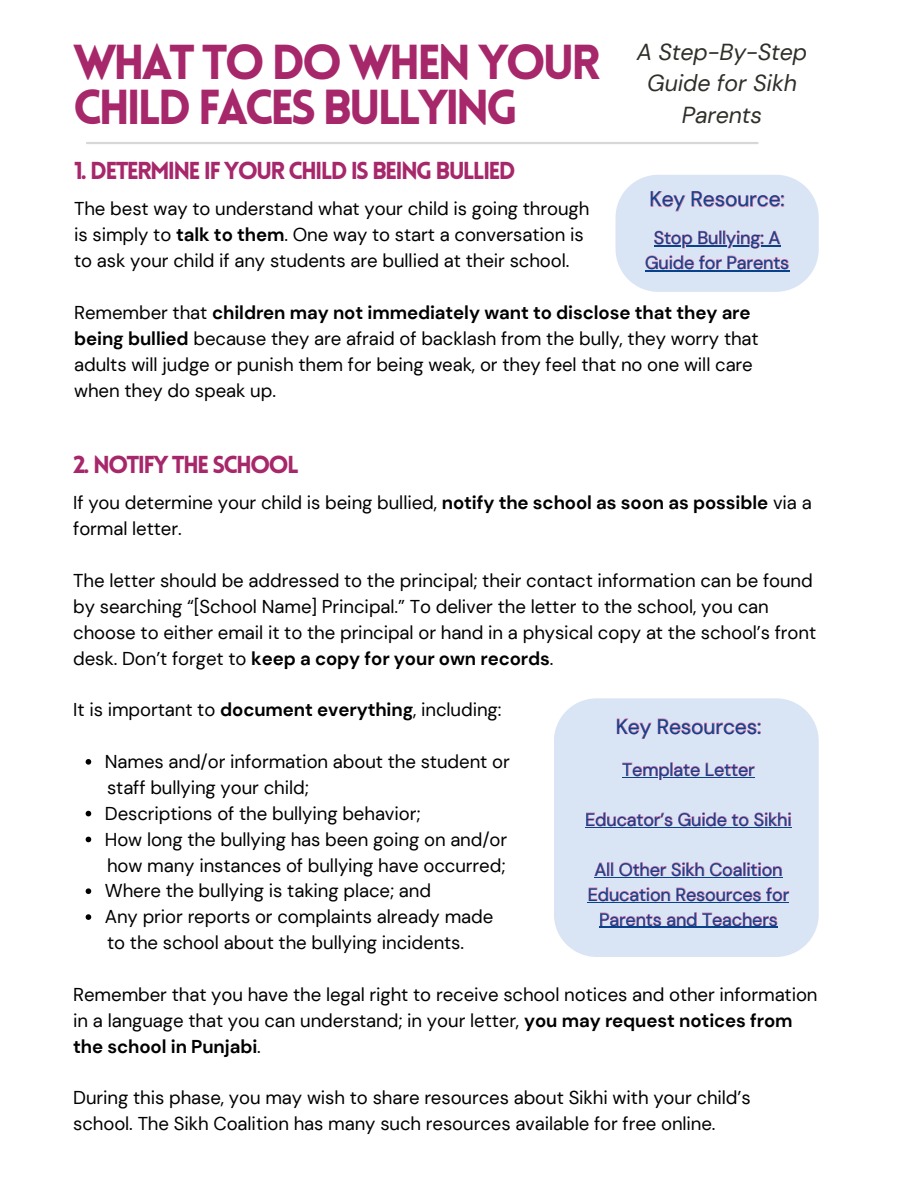
<style>
.page{position:relative;width:918px;height:1188px;background:#fff}
.page>*{position:absolute;margin:0;border:0;box-sizing:border-box;transform-origin:0 0}
.t1{font:900 48px/45px "Lovelo";letter-spacing:-.075em;color:#a7276b}
.t2{font:900 24px "Lovelo";letter-spacing:-.075em;color:#a7276b}
.t3{font:italic 23.1px/31.5px "DM Sans";letter-spacing:-.005em;color:#2f3029;text-align:center}
.t4{font:21px "DM Sans";letter-spacing:-.005em;color:#07428a}
.t5{font:18.6px/25.8px "DM Sans";letter-spacing:-.005em;color:#000}
.t6{font:18px/25px "DM Sans";letter-spacing:-.005em;color:#07428a;text-align:center}
.s1{font-weight:700}
</style>
<div class="page">
<hr style="left:87px;top:142px;width:671px;height:2px;background:#2f3029">
<svg style="left:86px;top:759px;width:5px;height:6px"></svg>
<svg style="left:86px;top:811px;width:5px;height:5px"></svg>
<svg style="left:86px;top:837px;width:5px;height:5px"></svg>
<svg style="left:86px;top:888px;width:5px;height:6px"></svg>
<svg style="left:86px;top:914px;width:5px;height:6px"></svg>
<div style="left:554px;top:698px;width:265px;height:259px;background:#d9e5f4"></div>
<svg style="left:616px;top:718px;width:146px;height:22px;background:#dbcbe1"></svg>
<svg style="left:622px;top:762px;width:133px;height:19px;background:#dbc5dd"></svg>
<svg style="left:586px;top:811px;width:206px;height:16px;background:#dcc1da"></svg>
<svg style="left:594px;top:861px;width:189px;height:16px;background:#dcc1da"></svg>
<svg style="left:588px;top:886px;width:202px;height:16px;background:#dcc1db"></svg>
<hr style="left:622px;top:777px;width:133px;height:1px;background:#07428a">
<hr style="left:585px;top:827px;width:207px;height:1px;background:#07428a">
<hr style="left:594px;top:877px;width:188px;height:1px;background:#07428a">
<hr style="left:588px;top:902px;width:201px;height:1px;background:#07428a">
<hr style="left:599px;top:927px;width:103px;height:1px;background:#07428a">
<svg style="left:600px;top:912px;width:178px;height:16px;background:#c1adce"></svg>
<svg style="left:616px;top:175px;width:203px;height:117px;background:#dcdced"></svg>
<hr style="left:654px;top:245px;width:126px;height:2px;background:#07428a">
<hr style="left:645px;top:270px;width:144px;height:2px;background:#07428a">
<h1 class="t3" style="left:637px;top:36px;width:172px">A Step-By-Step<br>Guide for Sikh<br>Parents</h1>
<h3 class="t1" style="left:73px;top:45px;width:529px">WHAT TO DO WHEN YOUR<br>CHILD FACES BULLYING</h3>
<h2 class="t2" style="left:74px;top:161px;width:443px">1. DETERMINE IF YOUR CHILD IS BEING BULLIED</h2>
<h4 class="t5" style="left:74px;top:196px;width:517px">The best way to understand what your child is going through</h4>
<p class="t5" style="left:74px;top:222px;width:511px">is simply to <span class="s1">talk to them</span>. One way to start a conversation is</p>
<p class="t5" style="left:74px;top:248px;width:497px">to ask your child if any students are bullied at their school.</p>
<p class="t5" style="left:74px;top:300px;width:686px">Remember that <span class="s1">children may not immediately want to disclose that they are being bullied</span> because they are afraid of backlash from the bully, they worry that adults will judge or punish them for being weak, or they feel that no one will care when they do speak up.</p>
<p class="t4" style="left:650px;top:186px;width:137px">Key Resource:</p>
<p class="t6" style="left:645px;top:225px;width:146px">Stop Bullying: A<br>Guide for Parents</p>
<p class="t2" style="left:73px;top:455px;width:227px">2. NOTIFY THE SCHOOL</p>
<p class="t5" style="left:73px;top:490px;width:740px">If you determine your child is being bullied, <span class="s1">notify the school as soon as possible</span> via a formal letter.</p>
<h2 class="t5" style="left:73px;top:568px;width:744px">The letter should be addressed to the principal; their contact information can be found by searching “[School Name] Principal.” To deliver the letter to the school, you can choose to either email it to the principal or hand in a physical copy at the school’s front desk. Don’t forget to <span class="s1">keep a copy for your own records</span>.</h2>
<p class="t5" style="left:73px;top:697px;width:430px">It is important to <span class="s1">document everything</span>, including:</p>
<p class="t5" style="left:105px;top:749px;width:406px">Names and/or information about the student or</p>
<p class="t5" style="left:107px;top:775px;width:203px">staff bullying your child;</p>
<p class="t5" style="left:105px;top:801px;width:317px">Descriptions of the bullying behavior;</p>
<p class="t5" style="left:105px;top:826px;width:404px">How long the bullying has been going on and/or</p>
<p class="t5" style="left:107px;top:852px;width:400px">how many instances of bullying have occurred;</p>
<p class="t5" style="left:105px;top:878px;width:328px">Where the bullying is taking place; and</p>
<p class="t5" style="left:105px;top:904px;width:390px">Any prior reports or complaints already made</p>
<p class="t5" style="left:107px;top:930px;width:359px">to the school about the bullying incidents.</p>
<p class="t5" style="left:73px;top:982px;width:746px">Remember that you have the legal right to receive school notices and other information in a language that you can understand; in your letter, <span class="s1">you may request notices from the school in Punjabi</span>.</p>
<p class="t5" style="left:73px;top:1085px;width:679px">During this phase, you may wish to share resources about Sikhi with your child’s</p>
<p class="t5" style="left:73px;top:1111px;width:644px">school. The Sikh Coalition has many such resources available for free online.</p>
<p class="t4" style="left:616px;top:713px;width:147px">Key Resources:</p>
<p class="t6" style="left:622px;top:757px;width:134px">Template Letter</p>
<h4 class="t6" style="left:585px;top:807px;width:208px">Educator’s Guide to Sikhi</h4>
<p class="t6" style="left:588px;top:857px;width:203px">All Other Sikh Coalition<br>Education Resources for<br>Parents and Teachers</p>
</div>
